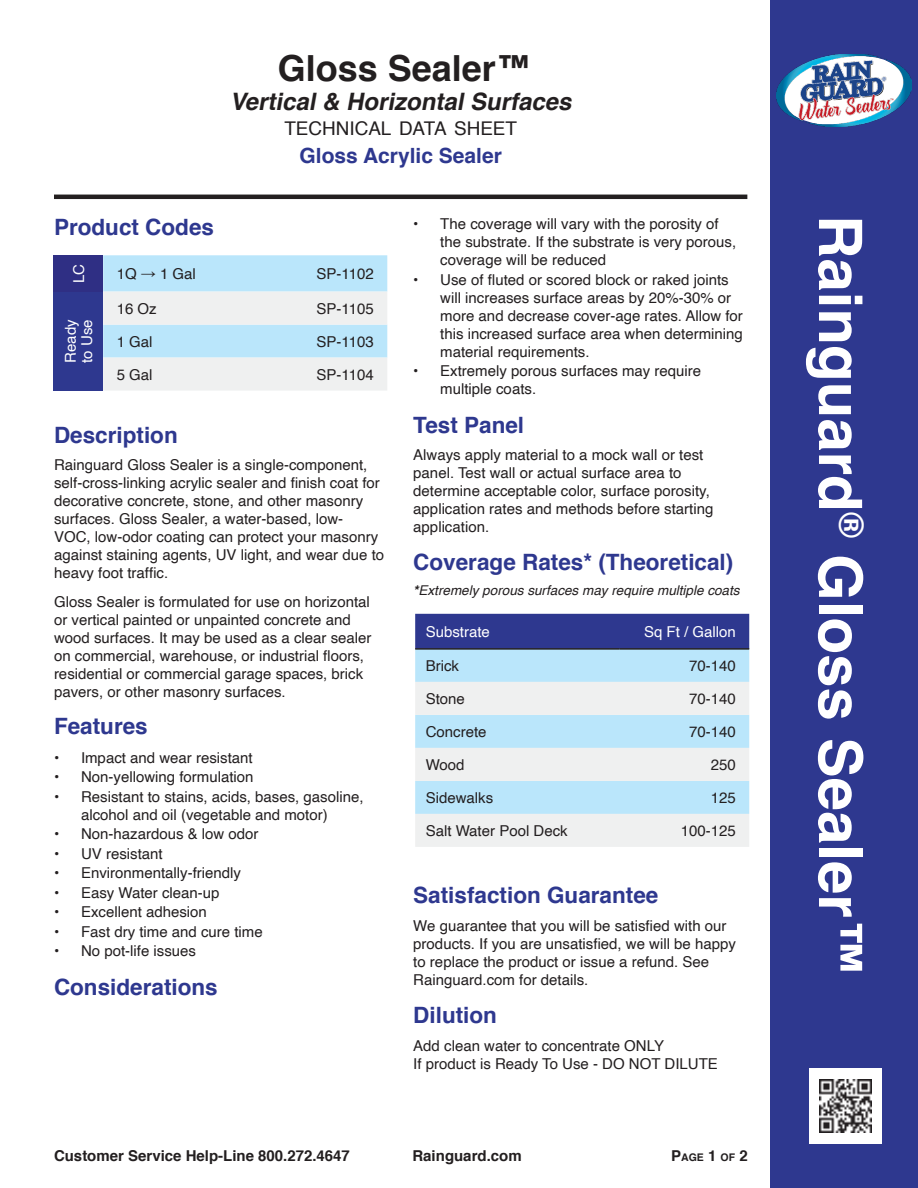
<style>
.page{position:relative;width:918px;height:1188px;background:#fff}
.page>*{position:absolute;margin:0;border:0;box-sizing:border-box;transform-origin:0 0}
.t1{font:700 60px "Helvetica";color:#fff}
.t2{font:700 36px "Helvetica";color:#231f20}
.t3{font:italic 700 24px "Helvetica";color:#231f20}
.Paragraph_Style_1{font:700 22.5px "Helvetica";color:#2e388f}
.Subtitle{font:700 22.5px "Helvetica";color:#2e388f}
.Paragraph_Style_1-2{font:700 21px "Helvetica";color:#2e388f}
.t4{font:18.9px "Helvetica";color:#231f20}
.Paragraph_Style_1-3{font:15px/18px "Helvetica";color:#231f20}
.t5{font:700 15px "Helvetica";color:#231f20}
.t6{font:15px "Helvetica";color:#fff}
.Paragraph_Style_1-4{font:italic 13.5px "Helvetica";color:#231f20}
.t7{font:700 10.5px "Helvetica";color:#231f20}
.s1{font-family:"Arial"}
.s2{font-weight:700}
.s3{font-size:15px}
</style>
<div class="page">
<div style="left:770px;top:0;width:148px;height:1188px;background:#2e388f"></div>
<hr style="left:54px;top:195px;width:693px;height:4px;background:#231f20">
<div style="left:54px;top:255px;width:49px;height:37px;background:#2f2f84"></div>
<div style="left:54px;top:292px;width:49px;height:99px;background:#2e388f"></div>
<svg style="left:103px;top:255px;width:284px;height:135px"></svg>
<div style="left:415px;top:614px;width:334px;height:34px;background:#2e388f"></div>
<div style="left:415px;top:650px;width:334px;height:32px;background:#bae6fb"></div>
<svg style="left:415px;top:682px;width:334px;height:165px;fill:#eff0f0"></svg>
<hr style="left:415px;top:648px;width:204px;height:2px;background:#231f20">
<hr style="left:619px;top:648px;width:130px;height:2px;background:#231f20">
<img style="left:777px;top:54px;width:135px;height:72px">
<div style="left:810px;top:1068px;width:72px;height:75px;background:#fff"></div>
<img style="left:819px;top:1080px;width:52px;height:52px">
<p class="t2" style="left:278px;top:39px;width:256px">Gloss Sealer™</p>
<p class="t3" style="left:230px;top:82px;width:350px">Vertical&amp; HorizontalSurfaces</p>
<p class="t4" style="left:284px;top:114px;width:234px">TECHNICAL DATA SHEET</p>
<p class="Paragraph_Style_1-2" style="left:300px;top:139px;width:204px">Gloss Acrylic Sealer</p>
<p class="Subtitle" style="left:54px;top:209px;width:162px">Product Codes</p>
<p class="t6" style="left:67px;top:283px;width:21px;rotate:-90deg">LC</p>
<p class="Paragraph_Style_1-3" style="left:117px;top:265px;width:81px">1Q <span class="s1">→</span> 1 Gal</p>
<p class="Paragraph_Style_1-3" style="left:317px;top:265px;width:59px">SP-1102</p>
<p class="t6" style="left:59px;top:363px;width:45px;rotate:-90deg">Ready</p>
<p class="t6" style="left:75px;top:363px;width:45px;rotate:-90deg">to Use</p>
<p class="Paragraph_Style_1-3" style="left:117px;top:300px;width:42px">16 Oz</p>
<p class="Paragraph_Style_1-3" style="left:317px;top:300px;width:59px">SP-1105</p>
<p class="Paragraph_Style_1-3" style="left:117px;top:333px;width:37px">1 Gal</p>
<p class="Paragraph_Style_1-3" style="left:317px;top:333px;width:59px">SP-1103</p>
<p class="Paragraph_Style_1-3" style="left:117px;top:366px;width:37px">5 Gal</p>
<p class="Paragraph_Style_1-3" style="left:317px;top:366px;width:59px">SP-1104</p>
<p class="Subtitle" style="left:54px;top:417px;width:125px">Description</p>
<p class="Paragraph_Style_1-3" style="left:54px;top:456px;width:332px">Rainguard Gloss Sealer is a single-component, self-cross-linking acrylic sealer and finish coat for decorative concrete, stone, and other masonry surfaces. Gloss Sealer, a water-based, low-<br>VOC, low-odor coating can protect your masonry against staining agents, UV light, and wear due to heavy foot traffic.</p>
<p class="Paragraph_Style_1-3" style="left:54px;top:593px;width:319px">Gloss Sealer is formulated for use on horizontal or vertical painted or unpainted concrete and wood surfaces. It may be used as a clear sealer on commercial, warehouse, or industrial floors, residential or commercial garage spaces, brick pavers, or other masonry surfaces.</p>
<p class="Paragraph_Style_1" style="left:54px;top:708px;width:95px">Features</p>
<p class="Paragraph_Style_1-3" style="left:54px;top:749px;width:200px">• Impact and wear resistant</p>
<p class="Paragraph_Style_1-3" style="left:54px;top:768px;width:201px">• Non-yellowing formulation</p>
<p class="Paragraph_Style_1-3" style="left:54px;top:788px;width:311px;text-align:center">• Resistant to stains, acids, bases, gasoline, alcohol and oil (vegetable and motor)</p>
<p class="Paragraph_Style_1-3" style="left:54px;top:825px;width:206px">• Non-hazardous &amp; low odor</p>
<p class="Paragraph_Style_1-3" style="left:54px;top:845px;width:110px">• UV resistant</p>
<p class="Paragraph_Style_1-3" style="left:54px;top:864px;width:189px">• Environmentally-friendly</p>
<p class="Paragraph_Style_1-3" style="left:54px;top:884px;width:167px">• Easy Water clean-up</p>
<p class="Paragraph_Style_1-3" style="left:54px;top:903px;width:154px">• Excellent adhesion</p>
<p class="Paragraph_Style_1-3" style="left:54px;top:923px;width:210px">• Fast dry time and cure time</p>
<p class="Paragraph_Style_1-3" style="left:54px;top:942px;width:144px">• No pot-life issues</p>
<p class="Subtitle" style="left:54px;top:969px;width:165px">Considerations</p>
<p class="Paragraph_Style_1-3" style="left:440px;top:215px;width:297px;text-indent:-27px">• The coverage will vary with the porosity of the substrate. If the substrate is very porous, coverage will be reduced</p>
<p class="Paragraph_Style_1-3" style="left:440px;top:271px;width:304px;text-indent:-27px">• Use of fluted or scored block or raked joints will increases surface areas by 20%-30% or more and decrease cover-age rates. Allow for this increased surface area when determining material requirements.</p>
<p class="Paragraph_Style_1-3" style="left:440px;top:362px;width:262px;text-indent:-27px">• Extremely porous surfaces may require multiple coats.</p>
<p class="Subtitle" style="left:413px;top:407px;width:112px">Test Panel</p>
<p class="Paragraph_Style_1-3" style="left:413px;top:446px;width:302px">Always apply material to a mock wall or test panel. Test wall or actual surface area to determine acceptable color, surface porosity, application rates and methods before starting application.</p>
<p class="Paragraph_Style_1" style="left:413px;top:543px;width:322px">Coverage Rates* (Theoretical)</p>
<p class="Paragraph_Style_1-4" style="left:413px;top:580px;width:328px"><span class="s2">*</span>Extremely porous surfaces may require multiple coats</p>
<p class="t6" style="left:426px;top:620px;width:66px">Substrate</p>
<p class="t6" style="left:644px;top:620px;width:93px">Sq Ft / Gallon</p>
<p class="Paragraph_Style_1-3" style="left:426px;top:657px;width:35px">Brick</p>
<p class="Paragraph_Style_1-3" style="left:689px;top:657px;width:48px">70-140</p>
<p class="Paragraph_Style_1-3" style="left:426px;top:690px;width:41px">Stone</p>
<p class="Paragraph_Style_1-3" style="left:689px;top:690px;width:48px">70-140</p>
<p class="Paragraph_Style_1-3" style="left:426px;top:723px;width:62px">Concrete</p>
<p class="Paragraph_Style_1-3" style="left:689px;top:723px;width:48px">70-140</p>
<p class="Paragraph_Style_1-3" style="left:426px;top:756px;width:40px">Wood</p>
<p class="Paragraph_Style_1-3" style="left:711px;top:756px;width:27px">250</p>
<p class="Paragraph_Style_1-3" style="left:426px;top:789px;width:69px">Sidewalks</p>
<p class="Paragraph_Style_1-3" style="left:711px;top:789px;width:27px">125</p>
<p class="Paragraph_Style_1-3" style="left:426px;top:822px;width:143px">Salt Water Pool Deck</p>
<p class="Paragraph_Style_1-3" style="left:681px;top:822px;width:57px">100-125</p>
<p class="Paragraph_Style_1" style="left:413px;top:876px;width:247px">Satisfaction Guarantee</p>
<p class="Paragraph_Style_1-3" style="left:413px;top:917px;width:324px">We guarantee that you will be satisfied with our products. If you are unsatisfied, we will be happy to replace the product or issue a refund. See Rainguard.com for details.</p>
<p class="Paragraph_Style_1" style="left:413px;top:996px;width:85px">Dilution</p>
<p class="Paragraph_Style_1-3" style="left:413px;top:1037px;width:252px">Add clean water to concentrate ONLY</p>
<p class="Paragraph_Style_1-3" style="left:413px;top:1055px;width:306px">If product is Ready To Use - DO NOT DILUTE</p>
<p class="t5" style="left:54px;top:1144px;width:297px">Customer Service Help-Line 800.272.4647</p>
<p class="t5" style="left:412px;top:1144px;width:111px">Rainguard.com</p>
<p class="t7" style="left:671px;top:1149px;width:78px"><span class="s3">P</span>AGE <span class="s3">1</span> OF <span class="s3">2</span></p>
<p class="t1" style="left:889px;top:215px;width:764px;rotate:90deg">Rainguard<sup>®</sup> Gloss Sealer™</p>
</div>
